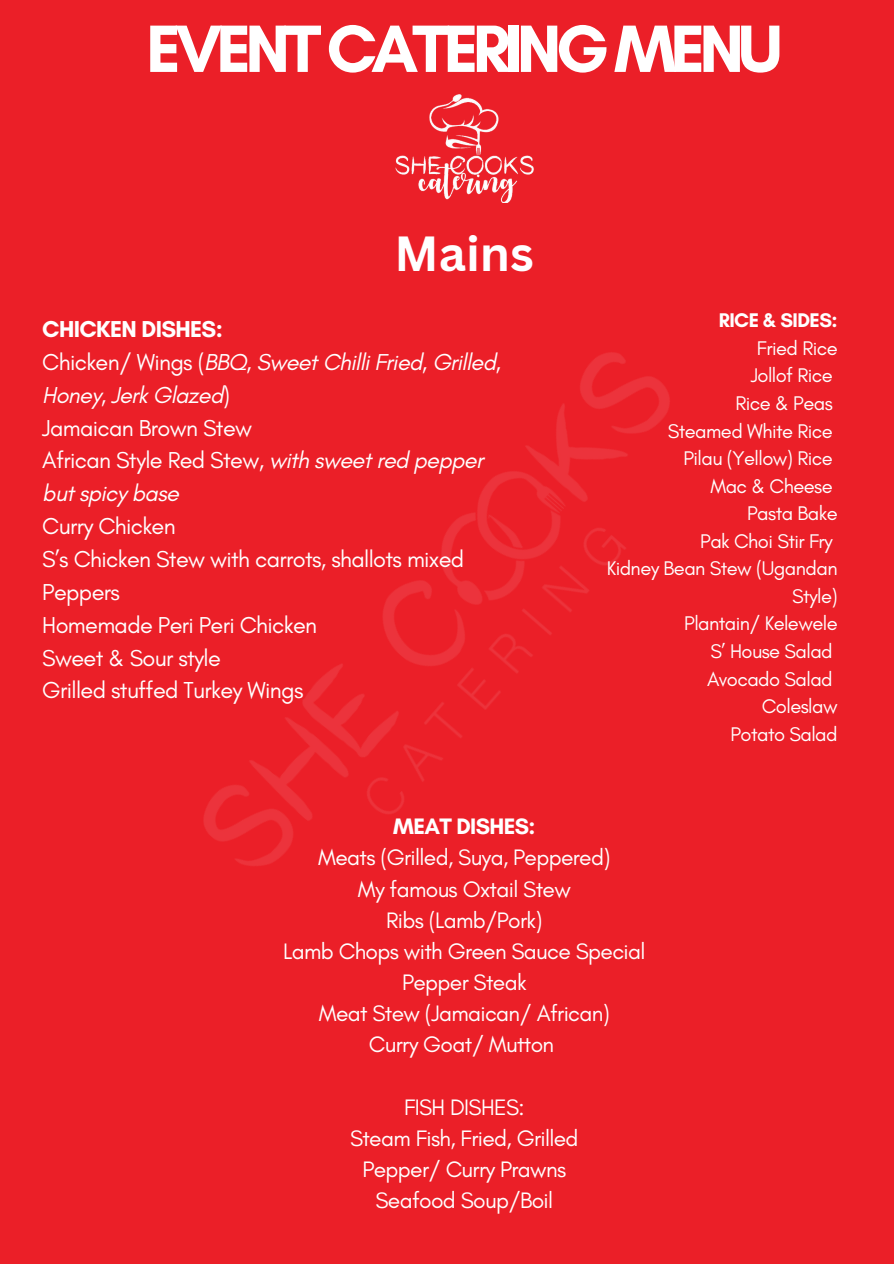
<style>
.page{position:relative;width:894px;height:1264px;background:#fff}
.page>*{position:absolute;margin:0;border:0;box-sizing:border-box;transform-origin:0 0}
.t1{font:700 68.1px "Glacial Indifference";letter-spacing:-.085em;color:#fff}
.t2{font:700 48px "Canva Sans";color:#fff}
.t3{font:23.4px/32.8px "Glacial Indifference";letter-spacing:-.03em;color:#fff}
.t4{font:22.8px/31.2px "Glacial Indifference";letter-spacing:-.03em;color:#fff;text-align:center}
.t5{font:20.1px/27.6px "Glacial Indifference";letter-spacing:-.03em;color:#fff;text-align:right}
.t6{font:700 20.1px "Glacial Indifference";letter-spacing:-.03em;color:#fff}
.s1{font-weight:700}
.s2{font-style:italic}
</style>
<div class="page">
<div style="left:0;top:0;width:893px;height:1263px;background:#eb1f28"></div>
<img style="left:203px;top:352px;width:467px;height:514px">
<img style="left:395px;top:94px;width:139px;height:109px">
<p class="t1" style="left:146px;top:7px;width:637px">EVENT CATERING MENU</p>
<h3 class="t2" style="left:394px;top:219px;width:141px">Mains</h3>
<p class="t3" style="left:42px;top:312px;width:460px"><span class="s1">CHICKEN DISHES:<br></span>Chicken/ Wings (<span class="s2">BBQ, Sweet Chilli Fried, Grilled,<br>Honey, Jerk Glazed</span>)<br>Jamaican Brown Stew<br>African Style Red Stew, <span class="s2">with sweet red pepper but spicy base<br></span>Curry Chicken<br>S’s Chicken Stew with carrots, shallots mixed<br>Peppers<br>Homemade Peri Peri Chicken<br>Sweet &amp; Sour style<br>Grilled stuffed Turkey Wings</p>
<p class="t6" style="left:718px;top:308px;width:120px">RICE &amp; SIDES:</p>
<p class="t5" style="left:756px;top:334px;width:82px">Fried Rice</p>
<p class="t5" style="left:750px;top:361px;width:84px">Jollof Rice</p>
<p class="t5" style="left:735px;top:389px;width:99px">Rice &amp; Peas</p>
<p class="t5" style="left:667px;top:416px;width:166px">Steamed White Rice</p>
<p class="t5" style="left:683px;top:444px;width:151px">Pilau (Yellow) Rice</p>
<p class="t5" style="left:710px;top:472px;width:124px">Mac &amp; Cheese</p>
<p class="t5" style="left:747px;top:499px;width:92px">Pasta Bake</p>
<p class="t5" style="left:700px;top:527px;width:134px">Pak Choi Stir Fry</p>
<p class="t5" style="left:606px;top:554px;width:232px">Kidney Bean Stew (Ugandan<br>Style)</p>
<p class="t5" style="left:684px;top:609px;width:155px">Plantain/ Kelewele</p>
<p class="t5" style="left:710px;top:637px;width:124px">S’ House Salad</p>
<p class="t5" style="left:706px;top:664px;width:127px">Avocado Salad</p>
<p class="t5" style="left:761px;top:692px;width:77px">Coleslaw</p>
<p class="t5" style="left:730px;top:720px;width:109px">Potato Salad</p>
<h2 class="t4" style="left:283px;top:810px;width:364px"><span class="s1">MEAT DISHES:<br></span>Meats (Grilled, Suya, Peppered)<br>My famous Oxtail Stew<br>Ribs (Lamb/Pork)<br>Lamb Chops with Green Sauce Special<br>Pepper Steak<br>Meat Stew (Jamaican/ African)<br>Curry Goat/ Mutton</h2>
<h3 class="t4" style="left:350px;top:1091px;width:230px">FISH DISHES:<br>Steam Fish, Fried, Grilled<br>Pepper/ Curry Prawns<br>Seafood Soup/Boil</h3>
</div>
